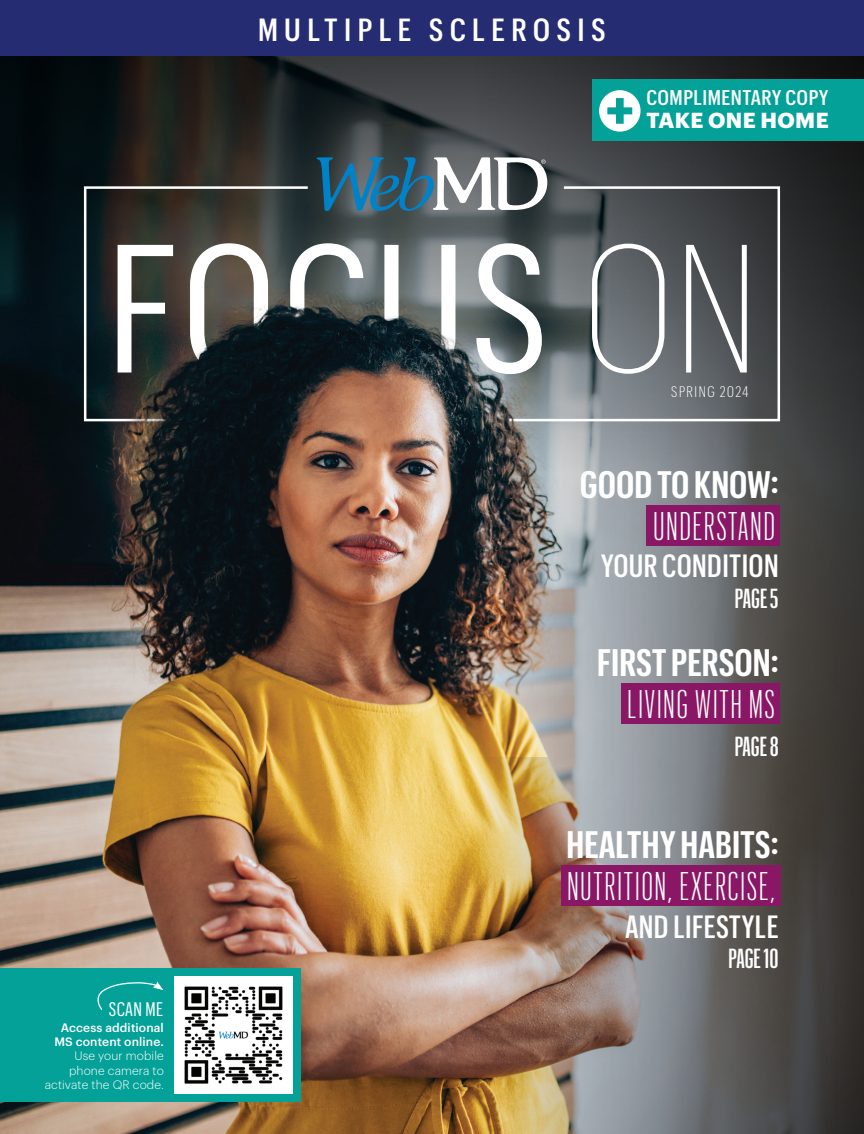
<style>
.page{position:relative;width:864px;height:1134px;background:#fff}
.page>*{position:absolute;margin:0;border:0;box-sizing:border-box;transform-origin:0 0}
.t1{font:178.5px "Graphik Cond";letter-spacing:.02em;color:#fff}
.t2{font:300 39.15px "Graphik XX Cond";letter-spacing:.05em;color:#fff}
.t3{font:600 37.5px "Graphik X Cond";color:#fff}
.t4{font:500 31.5px "Graphik X Cond";letter-spacing:.01em;color:#fff}
.t5{font:500 31.35px "Graphik Cond";letter-spacing:.2em;color:#fff}
.t6{font:500 27px "Graphik XX Cond";letter-spacing:-.005em;color:#fff}
.t7{font:700 21.3px "Graphik";letter-spacing:.015em;color:#fff}
.t8{font:500 20.85px "Graphik Cond";letter-spacing:.02em;color:#fff}
.t9{font:19.2px "Graphik X Cond";letter-spacing:.02em;color:#fff}
.t10{font:300 15px "Graphik Cond";letter-spacing:.1em;color:#fff}
.t11{font:300 12px/14.2px "Graphik";letter-spacing:.01em;color:#fff;text-align:right}
.t12{font:500 12px/14.2px "Graphik";letter-spacing:.01em;color:#fff;text-align:center}
.s1{font-weight:200}
</style>
<div class="page">
<img style="left:0;top:756px;width:447px;height:378px">
<svg style="left:447px;top:55px;width:417px;height:1079px;background:#6f6861"></svg>
<div style="left:0;top:0;width:864px;height:55px;background:#262c72"></div>
<div style="left:0;top:968px;width:301px;height:134px;background:#03a198"></div>
<img style="left:175px;top:976px;width:117px;height:118px">
<div style="left:593px;top:79px;width:271px;height:62px;background:#03a198"></div>
<svg style="left:599px;top:90px;width:42px;height:42px"></svg>
<svg style="left:97px;top:981px;width:66px;height:29px"></svg>
<svg style="left:557px;top:185px;width:224px;height:238px;background:#5c6164"></svg>
<div style="left:561px;top:866px;width:219px;height:40px;background:#891765"></div>
<div style="left:622px;top:684px;width:158px;height:40px;background:#891765"></div>
<div style="left:647px;top:505px;width:133px;height:41px;background:#891765"></div>
<img style="left:0;top:55px;width:557px;height:701px">
<h3 class="t5" style="left:258px;top:7px;width:349px">MULTIPLE SCLEROSIS</h3>
<h3 class="t8" style="left:646px;top:83px;width:183px">COMPLIMENTARY COPY</h3>
<h3 class="t7" style="left:646px;top:104px;width:184px">TAKE ONE HOME</h3>
<h1 class="t1" style="left:107px;top:184px;width:652px">FOCUS <span class="s1">ON</span></h1>
<p class="t10" style="left:671px;top:382px;width:79px">SPRING 2024</p>
<h3 class="t3" style="left:580px;top:458px;width:200px">GOOD TO KNOW:</h3>
<h2 class="t2" style="left:654px;top:502px;width:123px">UNDERSTAND</h2>
<h3 class="t4" style="left:601px;top:544px;width:179px">YOUR CONDITION</h3>
<h3 class="t6" style="left:735px;top:581px;width:45px">PAGE 5</h3>
<h3 class="t3" style="left:597px;top:636px;width:183px">FIRST PERSON:</h3>
<h2 class="t2" style="left:627px;top:681px;width:149px">LIVING WITH MS</h2>
<h3 class="t6" style="left:735px;top:729px;width:45px">PAGE 8</h3>
<h3 class="t3" style="left:567px;top:818px;width:214px">HEALTHY HABITS:</h3>
<h2 class="t2" style="left:567px;top:863px;width:209px">NUTRITION, EXERCISE,</h2>
<h3 class="t4" style="left:625px;top:904px;width:155px">AND LIFESTYLE</h3>
<h3 class="t9" style="left:109px;top:997px;width:56px">SCAN ME</h3>
<p class="t12" style="left:54px;top:1019px;width:111px">Access additional<br>MS content online.</p>
<p class="t11" style="left:45px;top:1048px;width:121px">Use your mobile phone camera to activate the QR code.</p>
<h3 class="t6" style="left:729px;top:941px;width:52px">PAGE 10</h3>
</div>
